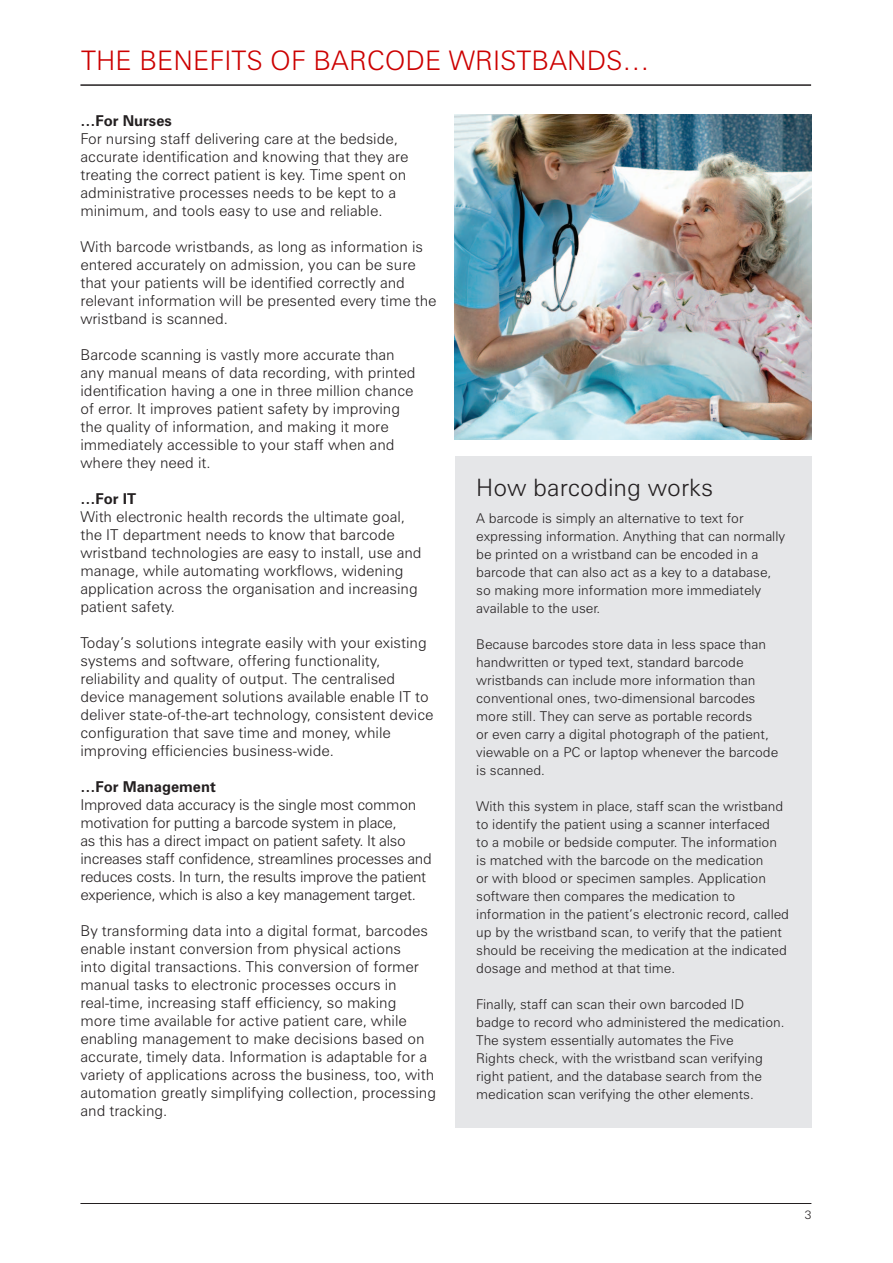
<style>
.page{position:relative;width:893px;height:1263px;background:#fff}
.page>*{position:absolute;margin:0;border:0;box-sizing:border-box;transform-origin:0 0}
.t1{font:300 27px "Zurich BT";color:#c00}
.t2{font:300 24px "Zurich BT";color:#231f20}
.t3{font:300 15px/18px "Zurich BT";color:#231f20}
.t4{font:300 15px/18px "Zurich BT";letter-spacing:-.02em;color:#231f20}
.t5{font:300 13.5px/18px "Zurich BT";color:#231f20}
.t6{font:300 12px "Zurich BT";color:#231f20}
.s1{font-weight:700}
</style>
<div class="page">
<hr style="left:80px;top:1203px;width:731px;height:1px;background:#231f20">
<hr style="left:80px;top:84px;width:731px;height:2px;background:#231f20">
<img style="left:455px;top:114px;width:356px;height:325px">
<div style="left:455px;top:456px;width:356px;height:672px;background:#e5e6e8"></div>
<p class="t1" style="left:81px;top:44px;width:570px">the beneFits oF barcode Wristbands…</p>
<p class="t3" style="left:80px;top:112px;width:330px"><span class="s1">…For Nurses<br></span>For nursing staff delivering care at the bedside, accurate identification and knowing that they are treating the correct patient is key. time spent on administrative processes needs to be kept to a minimum, and tools easy to use and reliable.</p>
<p class="t3" style="left:80px;top:238px;width:358px">With barcode wristbands, as long as information is entered accurately on admission, you can be sure that your patients will be identified correctly and relevant information will be presented every time the wristband is scanned.</p>
<p class="t3" style="left:80px;top:346px;width:337px">barcode scanning is vastly more accurate than any manual means of data recording, with printed identification having a one in three million chance of error. it improves patient safety by improving the quality of information, and making it more immediately accessible to your staff when and where they need it.</p>
<p class="t3" style="left:80px;top:490px;width:343px"><span class="s1">…For IT<br></span>With electronic health records the ultimate goal, the it department needs to know that barcode wristband technologies are easy to install, use and manage, while automating workflows, widening application across the organisation and increasing patient safety.</p>
<p class="t3" style="left:80px;top:634px;width:355px">today’s solutions integrate easily with your existing systems and software, offering functionality, reliability and quality of output. the centralised device management solutions available enable it to deliver state-of-the-art technology, consistent device configuration that save time and money, while improving efficiencies business-wide.</p>
<p class="t4" style="left:80px;top:778px;width:353px"><span class="s1">…For Management<br></span>improved data accuracy is the single most common motivation for putting a barcode system in place,<br>as this has a direct impact on patient safety. it also increases staff confidence, streamlines processes and reduces costs. in turn, the results improve the patient experience, which is also a key management target.</p>
<p class="t3" style="left:80px;top:922px;width:357px">by transforming data into a digital format, barcodes enable instant conversion from physical actions<br>into digital transactions. this conversion of former manual tasks to electronic processes occurs in real-time, increasing staff efficiency, so making<br>more time available for active patient care, while enabling management to make decisions based on accurate, timely data. information is adaptable for a variety of applications across the business, too, with automation greatly simplifying collection, processing and tracking.</p>
<p class="t2" style="left:476px;top:473px;width:238px">how barcoding works</p>
<p class="t5" style="left:476px;top:509px;width:311px">a barcode is simply an alternative to text for expressing information. anything that can normally be printed on a wristband can be encoded in a barcode that can also act as a key to a database, so making more information more immediately available to the user.</p>
<p class="t5" style="left:476px;top:635px;width:303px">because barcodes store data in less space than handwritten or typed text, standard barcode wristbands can include more information than conventional ones, two-dimensional barcodes more still. they can serve as portable records<br>or even carry a digital photograph of the patient, viewable on a Pc or laptop whenever the barcode is scanned.</p>
<p class="t5" style="left:476px;top:797px;width:314px">With this system in place, staff scan the wristband to identify the patient using a scanner interfaced<br>to a mobile or bedside computer. the information is matched with the barcode on the medication<br>or with blood or specimen samples. application software then compares the medication to information in the patient’s electronic record, called up by the wristband scan, to verify that the patient should be receiving the medication at the indicated dosage and method at that time.</p>
<p class="t5" style="left:476px;top:994px;width:310px">Finally, staff can scan their own barcoded id badge to record who administered the medication. the system essentially automates the Five<br>rights check, with the wristband scan verifying right patient, and the database search from the medication scan verifying the other elements.</p>
<p class="t6" style="left:805px;top:1207px;width:8px">3</p>
</div>
